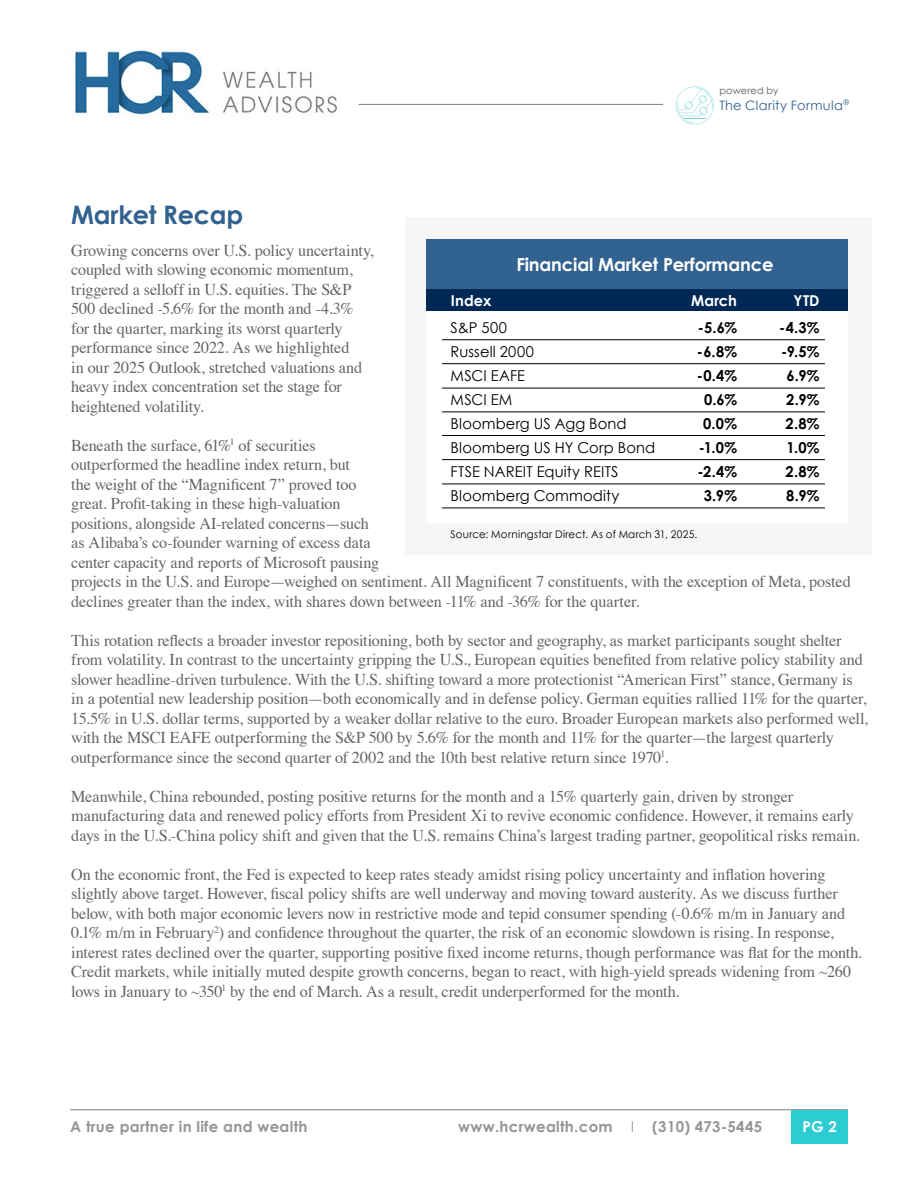
<style>
.page{position:relative;width:918px;height:1188px;background:#fff}
.page>*{position:absolute;margin:0;border:0;box-sizing:border-box;transform-origin:0 0}
.t1{font:700 25.5px "Century Gothic";letter-spacing:-.01em;color:#326290}
.t2{font:700 18px "Century Gothic";letter-spacing:-.01em;color:#fff}
.t3{font:16.5px/19.5px "Times";letter-spacing:-.01em;color:#636466}
.t4{font:15px/24px "Century Gothic";letter-spacing:.01em;color:#000}
.t5{font:700 15px/24px "Century Gothic";color:#000;text-align:center}
.t6{font:700 15px "Century Gothic";letter-spacing:.02em;color:#939598}
.t7{font:700 15px "Century Gothic";letter-spacing:.01em;color:#fff}
.t8{font:12.9px "Century Gothic";letter-spacing:.025em;color:#326290}
.t9{font:10.5px "Century Gothic";letter-spacing:.02em;color:#000}
.t10{font:9.75px "Century Gothic";letter-spacing:.01em;color:#595959}
.s1{font-weight:400}
</style>
<div class="page">
<img style="left:74px;top:50px;width:263px;height:65px">
<hr style="left:359px;top:104px;width:304px;height:1px;background:#808080">
<svg style="left:676px;top:86px;width:38px;height:39px"></svg>
<hr style="left:70px;top:1109px;width:778px;height:1px;background:#808080">
<div style="left:791px;top:1110px;width:57px;height:34px;background:#2cccd3"></div>
<div style="left:405px;top:217px;width:467px;height:338px;background:#f6f6f6"></div>
<div style="left:426px;top:240px;width:422px;height:282px;background:#fff"></div>
<div style="left:426px;top:240px;width:422px;height:69px;background:#326290"></div>
<div style="left:426px;top:290px;width:422px;height:21px;background:#002854"></div>
<hr style="left:442px;top:339px;width:383px;height:1px;background:#000">
<hr style="left:442px;top:363px;width:383px;height:1px;background:#000">
<hr style="left:442px;top:388px;width:383px;height:1px;background:#000">
<hr style="left:442px;top:412px;width:383px;height:1px;background:#000">
<hr style="left:442px;top:435px;width:383px;height:1px;background:#000">
<hr style="left:442px;top:459px;width:383px;height:1px;background:#000">
<hr style="left:442px;top:484px;width:383px;height:1px;background:#000">
<hr style="left:442px;top:508px;width:383px;height:1px;background:#000">
<p class="t10" style="left:719px;top:85px;width:61px">powered by</p>
<p class="t8" style="left:719px;top:97px;width:131px">The Clarity Formula<sup>®</sup></p>
<h1 class="t1" style="left:71px;top:199px;width:174px">Market Recap</h1>
<p class="t3" style="left:71px;top:239px;width:304px">Growing concerns over U.S. policy uncertainty, coupled with slowing economic momentum, triggered a selloff in U.S. equities. The S&amp;P 500 declined -5.6% for the month and -4.3% for the quarter, marking its worst quarterly performance since 2022. As we highlighted<br>in our 2025 Outlook, stretched valuations and heavy index concentration set the stage for heightened volatility.</p>
<p class="t3" style="left:71px;top:434px;width:781px">Beneath the surface, 61%<sup>1</sup> of securities<br>outperformed the headline index return, but<br>the weight of the “Magnificent 7” proved too<br>great. Profit-taking in these high-valuation<br>positions, alongside AI-related concerns—such<br>as Alibaba’s co-founder warning of excess data<br>center capacity and reports of Microsoft pausing<br>projects in the U.S. and Europe—weighed on sentiment. All Magnificent 7 constituents, with the exception of Meta, posted declines greater than the index, with shares down between -11% and -36% for the quarter.</p>
<p class="t3" style="left:71px;top:629px;width:798px">This rotation reflects a broader investor repositioning, both by sector and geography, as market participants sought shelter from volatility. In contrast to the uncertainty gripping the U.S., European equities benefited from relative policy stability and slower headline-driven turbulence. With the U.S. shifting toward a more protectionist “American First” stance, Germany is in a potential new leadership position—both economically and in defense policy. German equities rallied 11% for the quarter, 15.5% in U.S. dollar terms, supported by a weaker dollar relative to the euro. Broader European markets also performed well, with the MSCI EAFE outperforming the S&amp;P 500 by 5.6% for the month and 11% for the quarter—the largest quarterly outperformance since the second quarter of 2002 and the 10th best relative return since 1970<sup>1</sup>.</p>
<p class="t3" style="left:71px;top:785px;width:790px">Meanwhile, China rebounded, posting positive returns for the month and a 15% quarterly gain, driven by stronger manufacturing data and renewed policy efforts from President Xi to revive economic confidence. However, it remains early days in the U.S.-China policy shift and given that the U.S. remains China’s largest trading partner, geopolitical risks remain.</p>
<p class="t3" style="left:71px;top:863px;width:792px">On the economic front, the Fed is expected to keep rates steady amidst rising policy uncertainty and inflation hovering slightly above target. However, fiscal policy shifts are well underway and moving toward austerity. As we discuss further below, with both major economic levers now in restrictive mode and tepid consumer spending (-0.6% m/m in January and 0.1% m/m in February<sup>2</sup>) and confidence throughout the quarter, the risk of an economic slowdown is rising. In response, interest rates declined over the quarter, supporting positive fixed income returns, though performance was flat for the month.<br>Credit markets, while initially muted despite growth concerns, began to react, with high-yield spreads widening from ~260 lows in January to ~350<sup>1</sup> by the end of March. As a result, credit underperformed for the month.</p>
<p class="t2" style="left:516px;top:253px;width:259px">Financial Market Performance</p>
<p class="t7" style="left:451px;top:291px;width:42px">Index</p>
<p class="t7" style="left:691px;top:291px;width:48px">March</p>
<p class="t7" style="left:793px;top:291px;width:28px">YTD</p>
<p class="t5" style="left:697px;top:316px;width:42px">-5.6% -6.8% -0.4%<br>0.6%<br>0.0% -1.0% -2.4%<br>3.9%</p>
<p class="t5" style="left:779px;top:316px;width:42px">-4.3% -9.5%<br>6.9%<br>2.9%<br>2.8%<br>1.0%<br>2.8%<br>8.9%</p>
<p class="t9" style="left:451px;top:528px;width:248px">Source: Morningstar Direct. As of March 31, 2025.</p>
<p class="t4" style="left:451px;top:316px;width:206px">S&amp;P 500<br>Russell 2000<br>MSCI EAFE<br>MSCI EM<br>Bloomberg US Agg Bond<br>Bloomberg US HY Corp Bond<br>FTSE NAREIT Equity REITS<br>Bloomberg Commodity</p>
<p class="t6" style="left:70px;top:1117px;width:239px">A true partner in life and wealth</p>
<p class="t6" style="left:458px;top:1117px;width:305px">www.hcrwealth.com <span class="s1">I</span> (310) 473-5445</p>
<p class="t7" style="left:802px;top:1117px;width:36px">PG 2</p>
</div>
